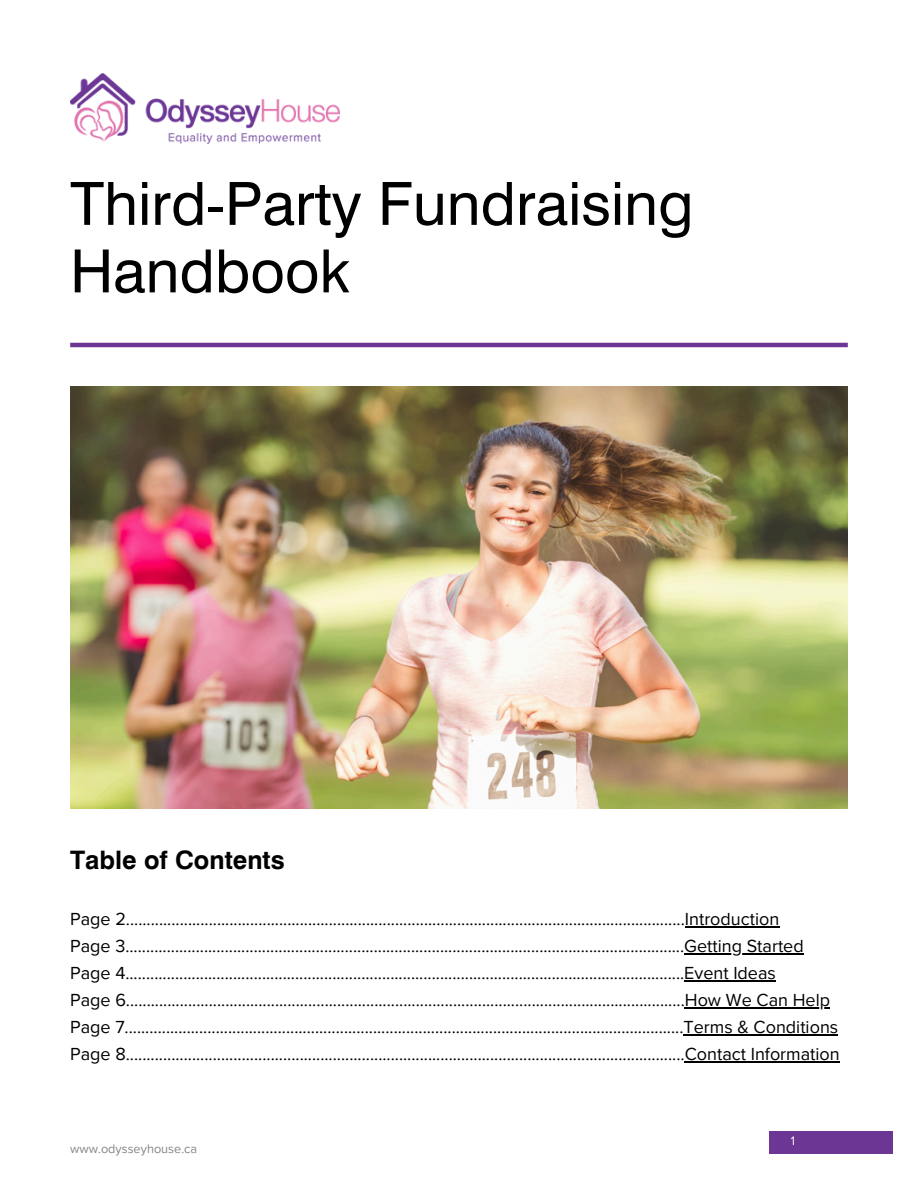
<style>
.page{position:relative;width:918px;height:1188px;background:#fff}
.page>*{position:absolute;margin:0;border:0;box-sizing:border-box;transform-origin:0 0}
.t1{font:59.55px/67.5px "Swiss 721 Devanagari";color:#000}
.t2{font:700 25.5px "Swiss 721 Devanagari";color:#000}
.t3{font:18px/27px "Proxima Nova";color:#000}
.t4{font:12.75px "Proxima Nova";color:#868686}
.t5{font:12.75px "Proxima Nova";color:#fff}
</style>
<div class="page">
<img style="left:70px;top:386px;width:778px;height:422px">
<hr style="left:70px;top:343px;width:778px;height:4px;background:#6c3694">
<img style="left:70px;top:74px;width:269px;height:70px">
<div style="left:769px;top:1131px;width:124px;height:22px;background:#6c3694"></div>
<hr style="left:685px;top:926px;width:94px;height:1px;background:#000">
<hr style="left:684px;top:953px;width:120px;height:1px;background:#000">
<hr style="left:684px;top:980px;width:92px;height:1px;background:#000">
<hr style="left:685px;top:1007px;width:145px;height:1px;background:#000">
<hr style="left:684px;top:1034px;width:154px;height:1px;background:#000">
<hr style="left:685px;top:1061px;width:155px;height:1px;background:#000">
<h1 class="t1" style="left:70px;top:171px;width:625px">Third-Party Fundraising<br>Handbook</h1>
<h2 class="t2" style="left:70px;top:846px;width:216px">Table of Contents</h2>
<p class="t3" style="left:70px;top:906px;width:771px">Page 2.......................................................................................................................................Introduction<br>Page 3.......................................................................................................................................Getting Started Page 4.......................................................................................................................................Event Ideas<br>Page 6.......................................................................................................................................How We Can Help Page 7.......................................................................................................................................Terms &amp; Conditions Page 8.......................................................................................................................................Contact Information</p>
<p class="t4" style="left:70px;top:1141px;width:129px">www.odysseyhouse.ca</p>
<h3 class="t5" style="left:791px;top:1134px;width:6px">1</h3>
</div>
